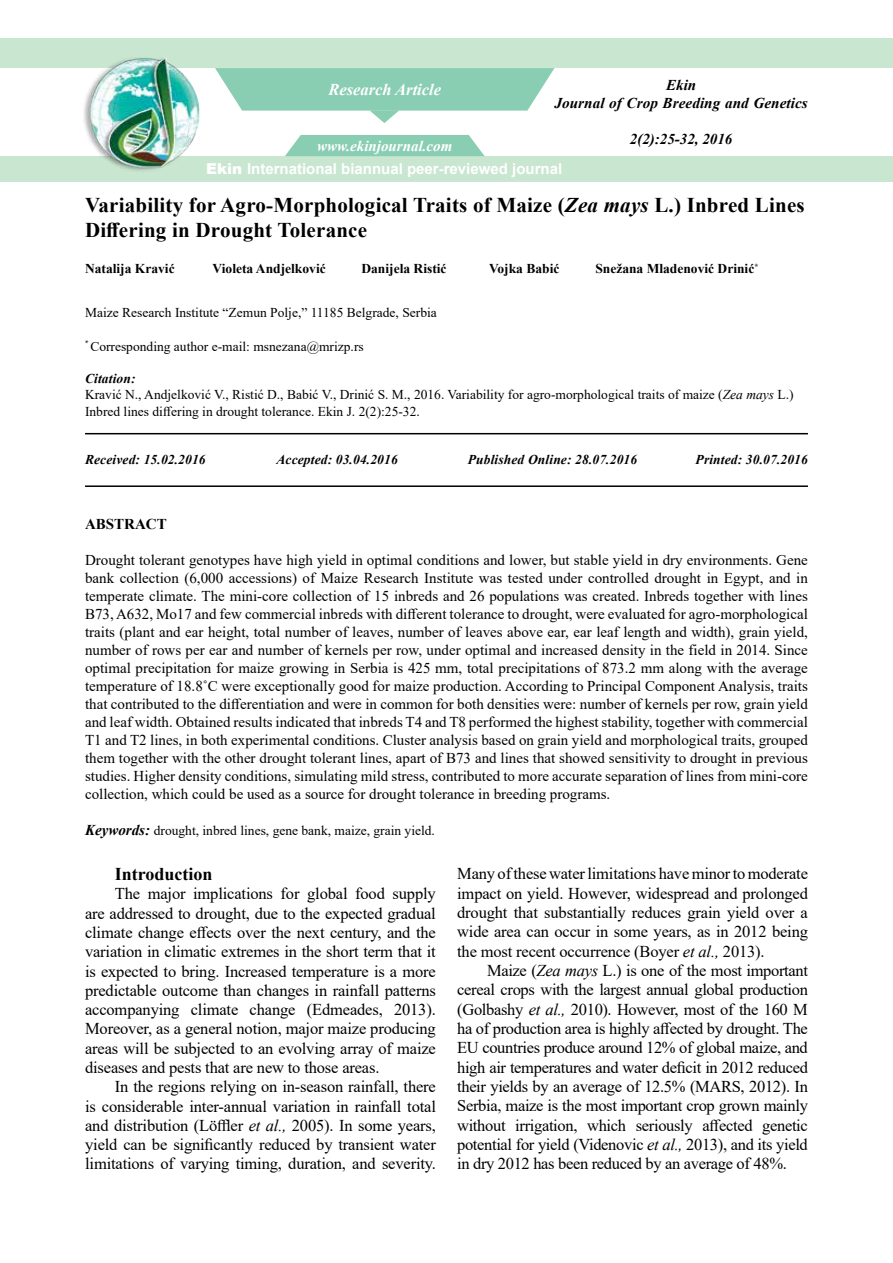
<style>
.page{position:relative;width:893px;height:1263px;background:#fff}
.page>*{position:absolute;margin:0;border:0;box-sizing:border-box;transform-origin:0 0}
.t1{font:700 21px/25.2px "Times New Roman";letter-spacing:.01em;color:#000}
.t2{font:700 18px "Times New Roman";color:#000}
.t3{font:16.5px/19.4px "Times New Roman";letter-spacing:-.01em;color:#000;text-align:justify}
.t4{font:italic 700 16.5px "Times New Roman";color:#fff}
.t5{font:15px/18px "Times New Roman";color:#000;text-align:justify}
.t6{font:italic 700 15px/18px "Times New Roman";letter-spacing:.005em;color:#000;text-align:center}
.t7{font:700 15px "Arial";color:#fff}
.t8{font:italic 700 15px "Times New Roman";color:#fff}
.t9{font:700 15px "Times New Roman";color:#000}
.t10{font:13.5px/16.2px "Times New Roman";color:#000}
.t11{font:italic 700 13.5px "Times New Roman";letter-spacing:.01em;color:#000}
.t12{font:700 13.5px "Times New Roman";color:#000}
.s1{font-weight:900}
.s2{font-style:italic}
.s3{font-weight:700;font-style:italic}
.s4{font-weight:700;font-style:italic;font-size:15px}
</style>
<div class="page">
<div style="left:0;top:38px;width:893px;height:30px;background:#c9e6d0"></div>
<div style="left:0;top:156px;width:893px;height:26px;background:#c9e6d0"></div>
<img style="left:84px;top:58px;width:116px;height:113px">
<svg style="left:215px;top:68px;width:339px;height:55px"></svg>
<svg style="left:285px;top:135px;width:200px;height:21px;background:#92d1b9"></svg>
<hr style="left:85px;top:433px;width:723px;height:1px;background:#000">
<hr style="left:85px;top:485px;width:723px;height:2px;background:#000">
<p class="t4" style="left:329px;top:78px;width:114px">Research Article</p>
<p class="t8" style="left:317px;top:135px;width:137px">www.ekinjournal.com</p>
<p class="t6" style="left:554px;top:76px;width:255px">Ekin<br>Journal of Crop Breeding and Genetics</p>
<p class="t6" style="left:630px;top:130px;width:104px">2(2):25-32, 2016</p>
<p class="t7" style="left:206px;top:159px;width:357px"><span class="s1">Ekin</span> International biannual peer-reviewed journal</p>
<h1 class="t1" style="left:85px;top:192px;width:721px">Variability for Agro-Morphological Traits of Maize (<span class="s2">Zea mays</span> L.) Inbred Lines<br>Differing in Drought Tolerance</h1>
<p class="t12" style="left:85px;top:259px;width:91px">Natalija Kravić</p>
<p class="t12" style="left:213px;top:259px;width:115px">Violeta Andjelković</p>
<p class="t12" style="left:361px;top:259px;width:87px">Danijela Ristić</p>
<p class="t12" style="left:489px;top:259px;width:72px">Vojka Babić</p>
<p class="t12" style="left:595px;top:259px;width:164px">Snežana Mladenović Drinić<sup>*</sup></p>
<p class="t10" style="left:85px;top:304px;width:353px">Maize Research Institute “Zemun Polje,” 11185 Belgrade, Serbia</p>
<p class="t10" style="left:85px;top:338px;width:280px"><sup>*</sup> Corresponding author e-mail: msnezana@mrizp.rs</p>
<p class="t10" style="left:85px;top:370px;width:710px"><span class="s3">Citation:<br></span>Kravić N., Andjelković V., Ristić D., Babić V., Drinić S. M., 2016. Variability for agro-morphological traits of maize (<span class="s2">Zea mays</span> L.)<br>Inbred lines differing in drought tolerance. Ekin J. 2(2):25-32.</p>
<p class="t11" style="left:85px;top:450px;width:122px">Received: 15.02.2016</p>
<p class="t11" style="left:276px;top:450px;width:123px">Accepted: 03.04.2016</p>
<p class="t11" style="left:468px;top:450px;width:171px">Published Online: 28.07.2016</p>
<p class="t11" style="left:696px;top:450px;width:114px">Printed: 30.07.2016</p>
<p class="t9" style="left:85px;top:513px;width:83px">ABSTRACT</p>
<p class="t5" style="left:85px;top:551px;width:724px">Drought tolerant genotypes have high yield in optimal conditions and lower, but stable yield in dry environments. Gene bank collection (6,000 accessions) of Maize Research Institute was tested under controlled drought in Egypt, and in temperate climate. The mini-core collection of 15 inbreds and 26 populations was created. Inbreds together with lines B73, A632, Mo17 and few commercial inbreds with different tolerance to drought, were evaluated for agro-morphological traits (plant and ear height, total number of leaves, number of leaves above ear, ear leaf length and width), grain yield, number of rows per ear and number of kernels per row, under optimal and increased density in the field in 2014. Since optimal precipitation for maize growing in Serbia is 425 mm, total precipitations of 873.2 mm along with the average temperature of 18.8˚C were exceptionally good for maize production. According to Principal Component Analysis, traits that contributed to the differentiation and were in common for both densities were: number of kernels per row, grain yield and leaf width. Obtained results indicated that inbreds T4 and T8 performed the highest stability, together with commercial T1 and T2 lines, in both experimental conditions. Cluster analysis based on grain yield and morphological traits, grouped them together with the other drought tolerant lines, apart of B73 and lines that showed sensitivity to drought in previous studies. Higher density conditions, simulating mild stress, contributed to more accurate separation of lines from mini-core collection, which could be used as a source for drought tolerance in breeding programs.</p>
<p class="t10" style="left:85px;top:822px;width:351px"><span class="s4">Keywords:</span> drought, inbred lines, gene bank, maize, grain yield.</p>
<p class="t2" style="left:115px;top:861px;width:99px">Introduction</p>
<p class="t3" style="left:85px;top:884px;width:352px;text-indent:30px">The major implications for global food supply are addressed to drought, due to the expected gradual climate change effects over the next century, and the variation in climatic extremes in the short term that it is expected to bring. Increased temperature is a more predictable outcome than changes in rainfall patterns accompanying climate change (Edmeades, 2013).<br>Moreover, as a general notion, major maize producing areas will be subjected to an evolving array of maize diseases and pests that are new to those areas.</p>
<p class="t3" style="left:85px;top:1076px;width:352px;text-indent:30px">In the regions relying on in-season rainfall, there is considerable inter-annual variation in rainfall total and distribution (Löffler <span class="s2">et al.,</span> 2005). In some years, yield can be significantly reduced by transient water limitations of varying timing, duration, and severity.</p>
<p class="t3" style="left:457px;top:864px;width:352px">Many ofthesewaterlimitations haveminortomoderate impact on yield. However, widespread and prolonged drought that substantially reduces grain yield over a wide area can occur in some years, as in 2012 being the most recent occurrence (Boyer <span class="s2">et al.,</span> 2013).</p>
<p class="t3" style="left:457px;top:960px;width:352px;text-indent:30px">Maize (<span class="s2">Zea mays</span> L.) is one of the most important cereal crops with the largest annual global production (Golbashy <span class="s2">et al.,</span> 2010). However, most of the 160 M ha of production area is highly affected by drought. The EU countries produce around 12% of global maize, and high air temperatures and water deficit in 2012 reduced their yields by an average of 12.5% (MARS, 2012). In Serbia, maize is the most important crop grown mainly without irrigation, which seriously affected genetic potential for yield (Videnovic <span class="s2">et al.,</span> 2013), and its yield in dry 2012 has been reduced by an average of 48%.</p>
</div>
